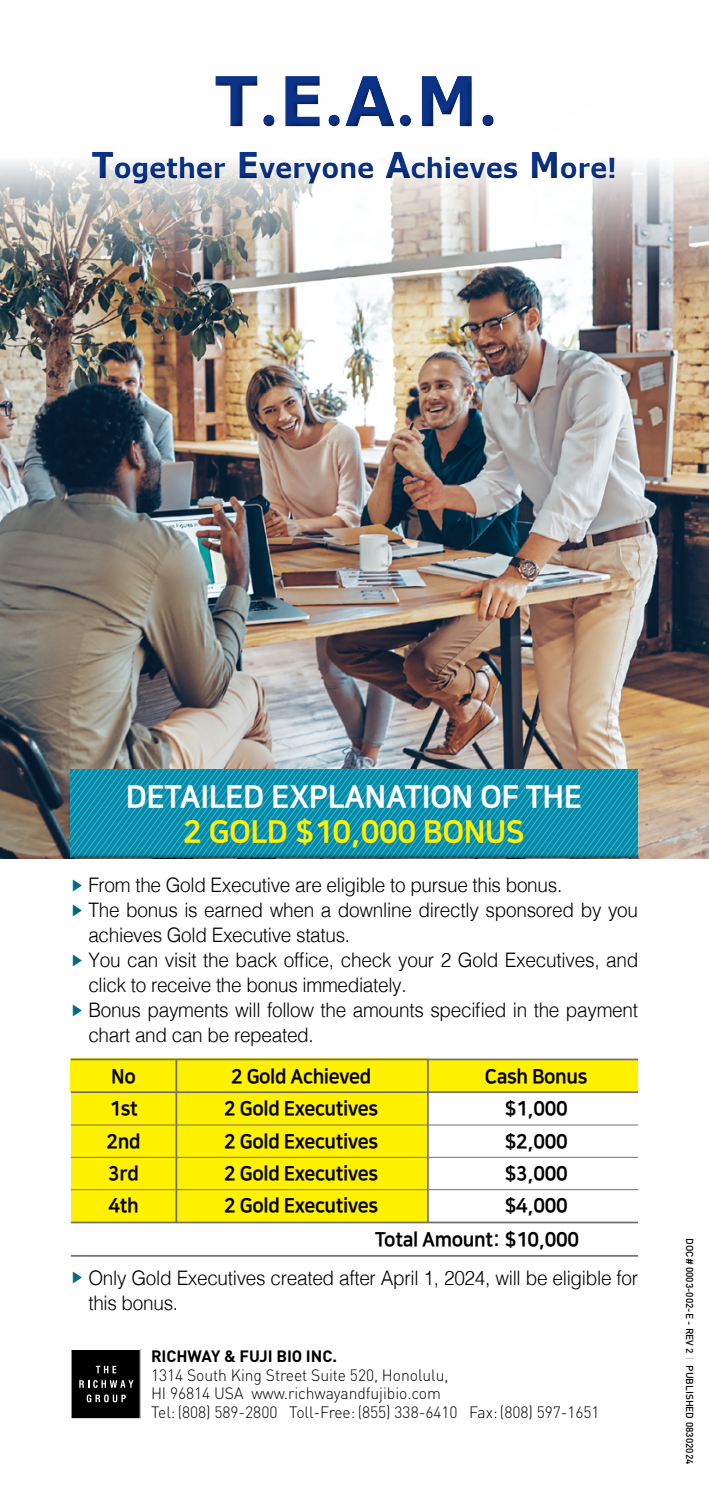
<style>
.page{position:relative;width:709px;height:1489px;background:#fff}
.page>*{position:absolute;margin:0;border:0;box-sizing:border-box;transform-origin:0 0}
.t1{font:700 69px "Verdana";color:#0c3388;scale:.95 1}
.t2{font:31.25px "Nanum Square EB";letter-spacing:-.015em;color:#fff}
.t3{font:31.25px "Nanum Square EB";letter-spacing:-.015em;color:#fff100}
.t4{font:700 27.75px "Verdana";letter-spacing:-.01em;color:#0c3388;scale:.93 1}
.t5{font:300 20px/25px "Helvetica";letter-spacing:-.015em;color:#000;scale:.95 1}
.t6{font:20px/34px "Nanum Square EB";letter-spacing:-.02em;color:#000;scale:.94 1}
.t7{font:300 16.25px/18.8px "DIN";letter-spacing:-.005em;color:#000}
.t8{font:700 16.25px "DIN";letter-spacing:-.005em;color:#000}
.t9{font:500 10px "DIN";color:#000}
.s1{font-family:"Minion";font-size:74.75px}
.s2{font-size:35.5px}
.s3{font-family:"Nanum Gothic";font-weight:700;font-size:15px;color:#006985}
.s4{font-weight:300;color:#9fa0a0}
</style>
<div class="page">
<div style="left:71px;top:1059px;width:567px;height:33px;background:#fff100"></div>
<div style="left:71px;top:1058px;width:357px;height:163px;background:#fff100"></div>
<img style="left:0;top:161px;width:709px;height:697px">
<div style="left:71px;top:1349px;width:69px;height:69px;background:#000"></div>
<svg style="left:96px;top:1365px;width:20px;height:8px"></svg>
<svg style="left:79px;top:1380px;width:54px;height:7px"></svg>
<svg style="left:87px;top:1394px;width:39px;height:8px"></svg>
<div style="left:209px;top:72px;width:292px;height:61px;background:#000;opacity:.65"></div>
<div style="left:86px;top:148px;width:536px;height:43px;background:#000;opacity:.65"></div>
<svg style="left:71px;top:769px;width:251px;height:67px;background:#0f92af"></svg>
<svg style="left:322px;top:769px;width:316px;height:67px;background:#0f92af"></svg>
<svg style="left:71px;top:836px;width:567px;height:22px;background:#0e8ca8"></svg>
<hr style="left:71px;top:1058px;width:567px;height:2px;background:#727171">
<hr style="left:71px;top:1091px;width:567px;height:1px;background:#727171">
<hr style="left:71px;top:1124px;width:567px;height:1px;background:#727171">
<hr style="left:71px;top:1156px;width:567px;height:1px;background:#727171">
<hr style="left:71px;top:1189px;width:567px;height:1px;background:#727171">
<hr style="left:71px;top:1221px;width:567px;height:2px;background:#727171">
<hr style="left:175px;top:1059px;width:2px;height:163px;background:#727171">
<hr style="left:427px;top:1059px;width:2px;height:163px;background:#727171">
<hr style="left:71px;top:1254px;width:567px;height:2px;background:#727171">
<h1 class="t1" style="left:214px;top:52px;width:299px">T<span class="s1">.</span>E<span class="s1">.</span>A<span class="s1">.</span>M<span class="s1">.</span></h1>
<h3 class="t4" style="left:92px;top:148px;width:567px"><span class="s2">T</span>ogether <span class="s2">E</span>veryone <span class="s2">A</span>chieves <span class="s2">M</span>ore!</h3>
<h2 class="t2" style="left:126px;top:780px;width:458px">DETAILED EXPLANATION OF THE</h2>
<h2 class="t3" style="left:183px;top:815px;width:343px">2 GOLD $10,000 BONUS</h2>
<p class="t5" style="left:71px;top:871px;width:519px"><span class="s3">▶</span> From the Gold Executive are eligible to pursue this bonus.</p>
<p class="t5" style="left:71px;top:896px;width:598px"><span class="s3">▶</span> The bonus is earned when a downline directly sponsored by you</p>
<p class="t5" style="left:88px;top:921px;width:277px">achieves Gold Executive status.</p>
<p class="t5" style="left:71px;top:946px;width:599px"><span class="s3">▶</span> You can visit the back office, check your 2 Gold Executives, and</p>
<p class="t5" style="left:88px;top:971px;width:336px">click to receive the bonus immediately.</p>
<p class="t5" style="left:71px;top:996px;width:598px"><span class="s3">▶</span> Bonus payments will follow the amounts specified in the payment</p>
<p class="t5" style="left:88px;top:1021px;width:239px">chart and can be repeated.</p>
<p class="t6" style="left:111px;top:1059px;width:28px">No</p>
<p class="t6" style="left:231px;top:1059px;width:151px">2 Gold Achieved</p>
<p class="t6" style="left:485px;top:1059px;width:110px">Cash Bonus</p>
<p class="t6" style="left:109px;top:1092px;width:32px">1st</p>
<p class="t6" style="left:224px;top:1092px;width:165px">2 Gold Executives</p>
<p class="t6" style="left:504px;top:1092px;width:69px">$1,000</p>
<p class="t6" style="left:107px;top:1124px;width:38px">2nd</p>
<p class="t6" style="left:224px;top:1124px;width:165px">2 Gold Executives</p>
<p class="t6" style="left:504px;top:1124px;width:69px">$2,000</p>
<p class="t6" style="left:108px;top:1156px;width:34px">3rd</p>
<p class="t6" style="left:224px;top:1156px;width:165px">2 Gold Executives</p>
<p class="t6" style="left:504px;top:1156px;width:69px">$3,000</p>
<p class="t6" style="left:108px;top:1189px;width:34px">4th</p>
<p class="t6" style="left:224px;top:1189px;width:165px">2 Gold Executives</p>
<p class="t6" style="left:375px;top:1189px;width:219px;text-indent:129px">$4,000<br>Total Amount: $10,000</p>
<p class="t5" style="left:88px;top:1263px;width:580px;text-indent:-18px"><span class="s3">▶</span> Only Gold Executives created after April 1, 2024, will be eligible for this bonus.</p>
<p class="t8" style="left:151px;top:1345px;width:187px">RICHWAY &amp; FUJI BIO INC.</p>
<p class="t7" style="left:151px;top:1364px;width:450px">1314 South King Street Suite 520, Honolulu,<br>HI 96814 USA www.richwayandfujibio.com<br>Tel: (808) 589-2800 Toll-Free: (855) 338-6410 Fax: (808) 597-1651</p>
<p class="t9" style="left:696px;top:1238px;width:123px;rotate:90deg">DOC# 0003-002-E - REV 2 <span class="s4">|</span></p>
<p class="t9" style="left:696px;top:1365px;width:100px;rotate:90deg">PUBLISHED 08302024</p>
</div>
